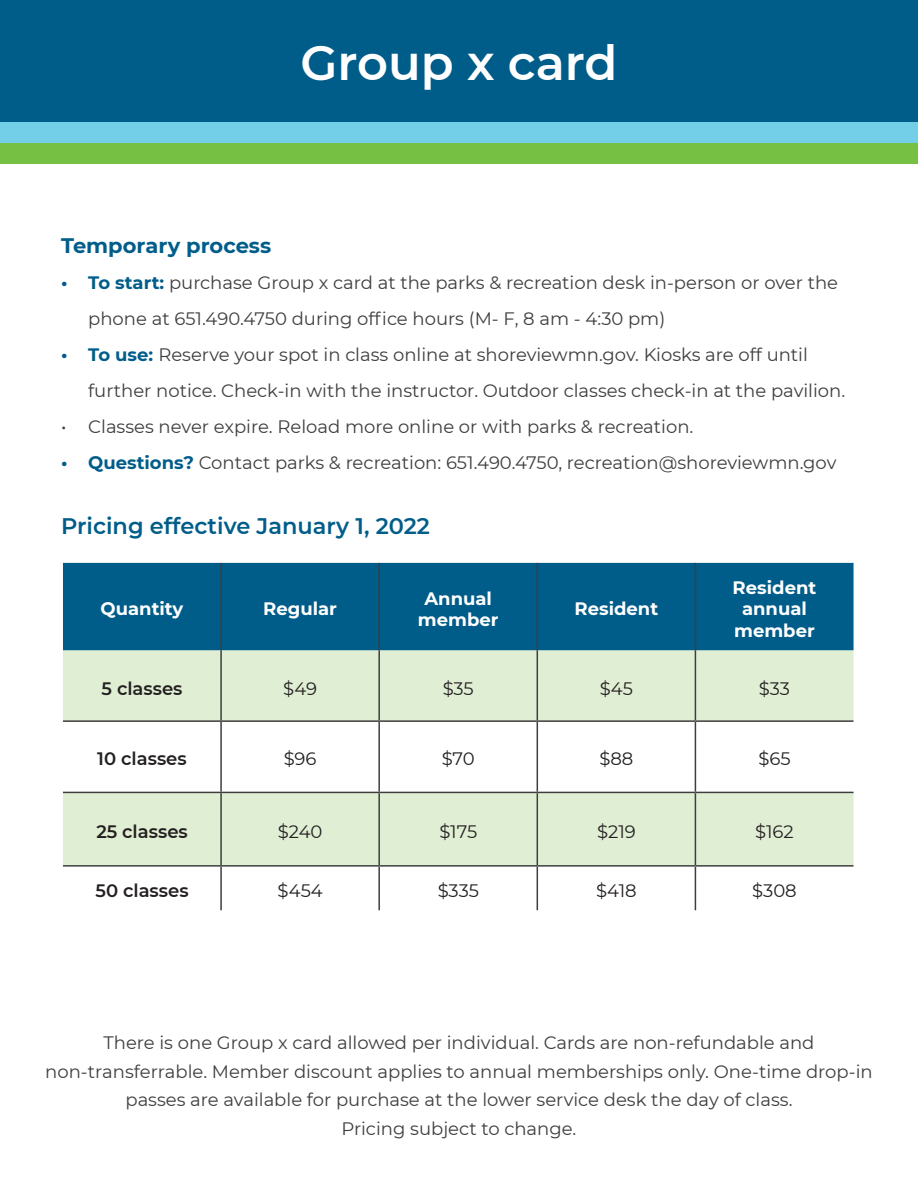
<style>
.page{position:relative;width:918px;height:1188px;background:#fff}
.page>*{position:absolute;margin:0;border:0;box-sizing:border-box;transform-origin:0 0}
.t1{font:600 48px "Montserrat";color:#fff}
.t2{font:600 22.5px "Montserrat";color:#005d8a}
.t3{font:700 21px "Montserrat";color:#005d8a}
.t4{font:18px/28.5px "Montserrat";color:#3e3e3f}
.t5{font:18px "Montserrat";color:#231f20}
.t6{font:700 18px/21.6px "Montserrat";color:#fff;text-align:center}
.t7{font:600 18px "Montserrat";color:#231f20}
.s1{font-weight:700;color:#005d8a}
</style>
<div class="page">
<div style="left:63px;top:563px;width:791px;height:88px;background:#005d8a"></div>
<svg style="left:63px;top:651px;width:791px;height:214px;fill:#e0eed4"></svg>
<hr style="left:220px;top:651px;width:2px;height:69px;background:#3e3e3f">
<hr style="left:378px;top:651px;width:2px;height:69px;background:#3e3e3f">
<hr style="left:537px;top:651px;width:1px;height:69px;background:#3e3e3f">
<hr style="left:695px;top:651px;width:1px;height:69px;background:#3e3e3f">
<hr style="left:63px;top:720px;width:158px;height:2px;background:#3e3e3f">
<hr style="left:221px;top:720px;width:158px;height:2px;background:#3e3e3f">
<hr style="left:220px;top:722px;width:2px;height:70px;background:#3e3e3f">
<hr style="left:379px;top:720px;width:158px;height:2px;background:#3e3e3f">
<hr style="left:378px;top:722px;width:2px;height:70px;background:#3e3e3f">
<hr style="left:537px;top:720px;width:158px;height:2px;background:#3e3e3f">
<hr style="left:537px;top:722px;width:1px;height:70px;background:#3e3e3f">
<hr style="left:695px;top:720px;width:159px;height:2px;background:#3e3e3f">
<hr style="left:695px;top:722px;width:1px;height:70px;background:#3e3e3f">
<hr style="left:63px;top:792px;width:158px;height:1px;background:#3e3e3f">
<hr style="left:221px;top:792px;width:158px;height:1px;background:#3e3e3f">
<hr style="left:220px;top:793px;width:2px;height:72px;background:#3e3e3f">
<hr style="left:379px;top:792px;width:158px;height:1px;background:#3e3e3f">
<hr style="left:378px;top:793px;width:2px;height:72px;background:#3e3e3f">
<hr style="left:537px;top:792px;width:158px;height:1px;background:#3e3e3f">
<hr style="left:537px;top:793px;width:1px;height:72px;background:#3e3e3f">
<hr style="left:695px;top:792px;width:159px;height:1px;background:#3e3e3f">
<hr style="left:695px;top:793px;width:1px;height:72px;background:#3e3e3f">
<hr style="left:63px;top:865px;width:158px;height:2px;background:#3e3e3f">
<hr style="left:221px;top:865px;width:158px;height:2px;background:#3e3e3f">
<hr style="left:220px;top:867px;width:2px;height:43px;background:#3e3e3f">
<hr style="left:379px;top:865px;width:158px;height:2px;background:#3e3e3f">
<hr style="left:378px;top:867px;width:2px;height:43px;background:#3e3e3f">
<hr style="left:537px;top:865px;width:158px;height:2px;background:#3e3e3f">
<hr style="left:537px;top:867px;width:1px;height:43px;background:#3e3e3f">
<hr style="left:695px;top:865px;width:159px;height:2px;background:#3e3e3f">
<hr style="left:695px;top:867px;width:1px;height:43px;background:#3e3e3f">
<hr style="left:220px;top:563px;width:2px;height:88px;background:#3e3e3f">
<hr style="left:378px;top:563px;width:2px;height:88px;background:#3e3e3f">
<hr style="left:537px;top:563px;width:1px;height:88px;background:#3e3e3f">
<hr style="left:695px;top:563px;width:1px;height:88px;background:#3e3e3f">
<div style="left:0;top:0;width:918px;height:123px;background:#005d8a"></div>
<div style="left:0;top:123px;width:918px;height:20px;background:#73cfe8"></div>
<div style="left:0;top:143px;width:918px;height:20px;background:#76c043"></div>
<h1 class="t1" style="left:301px;top:29px;width:318px">Group x card</h1>
<p class="t3" style="left:61px;top:231px;width:212px">Temporary process</p>
<p class="t4" style="left:88px;top:264px;width:751px;line-height:36px;text-indent:-27px"><span class="s1">• To start:</span> purchase Group x card at the parks &amp; recreation desk in-person or over the phone at 651.490.4750 during office hours (M- F, 8 am - 4:30 pm)</p>
<p class="t4" style="left:88px;top:336px;width:759px;line-height:36px;text-indent:-27px"><span class="s1">• To use:</span> Reserve your spot in class online at shoreviewmn.gov. Kiosks are off until further notice. Check-in with the instructor. Outdoor classes check-in at the pavilion.</p>
<p class="t4" style="left:61px;top:412px;width:634px">• Classes never expire. Reload more online or with parks &amp; recreation.</p>
<p class="t4" style="left:61px;top:448px;width:777px"><span class="s1">• Questions?</span> Contact parks &amp; recreation: 651.490.4750, recreation@shoreviewmn.gov</p>
<p class="t2" style="left:61px;top:510px;width:370px">Pricing effective January 1, 2022</p>
<p class="t6" style="left:101px;top:597px;width:84px">Quantity</p>
<p class="t6" style="left:263px;top:597px;width:75px">Regular</p>
<p class="t6" style="left:418px;top:587px;width:82px">Annual member</p>
<p class="t6" style="left:575px;top:597px;width:85px">Resident</p>
<p class="t6" style="left:733px;top:576px;width:85px">Resident annual member</p>
<p class="t7" style="left:102px;top:675px;width:82px">5 classes</p>
<p class="t5" style="left:283px;top:676px;width:35px">$49</p>
<p class="t5" style="left:443px;top:676px;width:33px">$35</p>
<p class="t5" style="left:600px;top:676px;width:35px">$45</p>
<p class="t5" style="left:759px;top:676px;width:33px">$33</p>
<p class="t7" style="left:97px;top:746px;width:91px">10 classes</p>
<p class="t5" style="left:284px;top:747px;width:34px">$96</p>
<p class="t5" style="left:442px;top:747px;width:35px">$70</p>
<p class="t5" style="left:599px;top:747px;width:36px">$88</p>
<p class="t5" style="left:758px;top:747px;width:34px">$65</p>
<p class="t7" style="left:96px;top:819px;width:93px">25 classes</p>
<p class="t5" style="left:278px;top:819px;width:46px">$240</p>
<p class="t5" style="left:439px;top:819px;width:39px">$175</p>
<p class="t5" style="left:597px;top:819px;width:40px">$219</p>
<p class="t5" style="left:755px;top:819px;width:40px">$162</p>
<p class="t7" style="left:96px;top:878px;width:95px">50 classes</p>
<p class="t5" style="left:278px;top:878px;width:47px">$454</p>
<p class="t5" style="left:438px;top:878px;width:43px">$335</p>
<p class="t5" style="left:596px;top:878px;width:42px">$418</p>
<p class="t5" style="left:752px;top:878px;width:46px">$308</p>
<p class="t4" style="left:45px;top:1028px;width:829px;text-align:center">There is one Group x card allowed per individual. Cards are non-refundable and non-transferrable. Member discount applies to annual memberships only. One-time drop-in passes are available for purchase at the lower service desk the day of class.<br>Pricing subject to change.</p>
</div>
